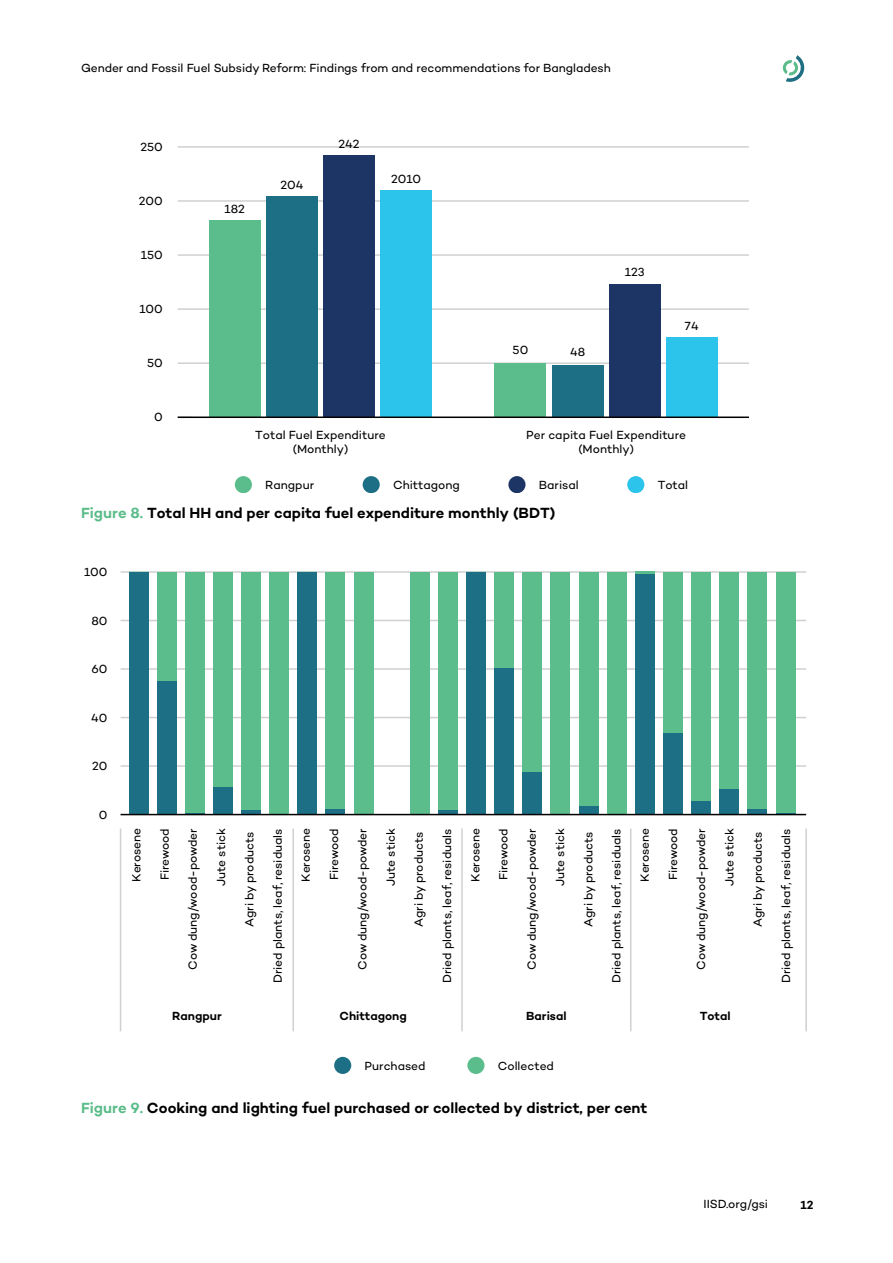
<style>
.page{position:relative;width:893px;height:1263px;background:#fff}
.page>*{position:absolute;margin:0;border:0;box-sizing:border-box;transform-origin:0 0}
.t1{font:600 15px "Campton";color:#000}
.t2{font:12px/14.4px "Campton";letter-spacing:-.005em;color:#000;text-align:center}
.t3{font:600 12px "Campton";color:#000}
.s1{color:#5bbc8a}
</style>
<div class="page">
<svg style="left:783px;top:55px;width:22px;height:27px"></svg>
<hr style="left:121px;top:765px;width:685px;height:2px;background:#cfd1d1">
<hr style="left:121px;top:717px;width:685px;height:1px;background:#cfd1d1">
<hr style="left:121px;top:668px;width:685px;height:2px;background:#cfd1d1">
<hr style="left:121px;top:620px;width:685px;height:1px;background:#cfd1d1">
<hr style="left:121px;top:571px;width:685px;height:2px;background:#cfd1d1">
<div style="left:467px;top:1057px;width:17px;height:17px;background:#5abd8b;border-radius:50%"></div>
<div style="left:334px;top:1057px;width:17px;height:17px;background:#1d6f85;border-radius:50%"></div>
<div style="left:129px;top:572px;width:19px;height:242px;background:#1d6f85"></div>
<div style="left:157px;top:572px;width:19px;height:109px;background:#5abd8b"></div>
<div style="left:157px;top:681px;width:19px;height:133px;background:#1d6f85"></div>
<div style="left:185px;top:572px;width:19px;height:241px;background:#5abd8b"></div>
<svg style="left:185px;top:813px;width:19px;height:1px"></svg>
<div style="left:213px;top:572px;width:20px;height:215px;background:#5abd8b"></div>
<div style="left:213px;top:787px;width:20px;height:27px;background:#1d6f85"></div>
<div style="left:241px;top:572px;width:20px;height:238px;background:#5abd8b"></div>
<svg style="left:241px;top:810px;width:20px;height:4px"></svg>
<div style="left:269px;top:572px;width:20px;height:242px;background:#5abd8b"></div>
<div style="left:298px;top:572px;width:19px;height:242px;background:#1d6f85"></div>
<div style="left:326px;top:572px;width:19px;height:237px;background:#5abd8b"></div>
<div style="left:326px;top:809px;width:19px;height:5px;background:#1d6f85"></div>
<div style="left:354px;top:572px;width:19px;height:242px;background:#5abd8b"></div>
<div style="left:410px;top:572px;width:19px;height:242px;background:#5abd8b"></div>
<div style="left:438px;top:572px;width:20px;height:238px;background:#5abd8b"></div>
<svg style="left:438px;top:810px;width:20px;height:4px"></svg>
<div style="left:466px;top:572px;width:20px;height:242px;background:#1d6f85"></div>
<div style="left:494px;top:572px;width:20px;height:96px;background:#5abd8b"></div>
<div style="left:494px;top:668px;width:20px;height:146px;background:#1d6f85"></div>
<div style="left:523px;top:572px;width:19px;height:200px;background:#5abd8b"></div>
<div style="left:523px;top:772px;width:19px;height:42px;background:#1d6f85"></div>
<div style="left:551px;top:572px;width:19px;height:242px;background:#5abd8b"></div>
<div style="left:579px;top:572px;width:19px;height:234px;background:#5abd8b"></div>
<div style="left:579px;top:806px;width:19px;height:8px;background:#1d6f85"></div>
<div style="left:607px;top:572px;width:19px;height:242px;background:#5abd8b"></div>
<svg style="left:635px;top:572px;width:19px;height:2px"></svg>
<div style="left:635px;top:574px;width:19px;height:240px;background:#1d6f85"></div>
<div style="left:663px;top:572px;width:20px;height:161px;background:#5abd8b"></div>
<div style="left:663px;top:733px;width:20px;height:81px;background:#1d6f85"></div>
<div style="left:691px;top:572px;width:20px;height:229px;background:#5abd8b"></div>
<div style="left:691px;top:801px;width:20px;height:13px;background:#1d6f85"></div>
<div style="left:719px;top:572px;width:20px;height:217px;background:#5abd8b"></div>
<div style="left:719px;top:789px;width:20px;height:25px;background:#1d6f85"></div>
<div style="left:748px;top:572px;width:19px;height:237px;background:#5abd8b"></div>
<div style="left:748px;top:809px;width:19px;height:5px;background:#1d6f85"></div>
<div style="left:776px;top:572px;width:19px;height:241px;background:#5abd8b"></div>
<svg style="left:776px;top:813px;width:19px;height:1px"></svg>
<hr style="left:121px;top:814px;width:685px;height:1px;background:#000">
<hr style="left:120px;top:828px;width:1px;height:203px;background:#cfd1d1">
<hr style="left:292px;top:828px;width:2px;height:203px;background:#cfd1d1">
<hr style="left:461px;top:828px;width:2px;height:203px;background:#cfd1d1">
<hr style="left:630px;top:828px;width:1px;height:203px;background:#cfd1d1">
<hr style="left:805px;top:828px;width:2px;height:203px;background:#cfd1d1">
<hr style="left:178px;top:362px;width:571px;height:2px;background:#cfd1d1">
<hr style="left:178px;top:308px;width:571px;height:2px;background:#cfd1d1">
<hr style="left:178px;top:254px;width:571px;height:2px;background:#cfd1d1">
<hr style="left:178px;top:200px;width:571px;height:2px;background:#cfd1d1">
<hr style="left:178px;top:146px;width:571px;height:2px;background:#cfd1d1">
<div style="left:380px;top:191px;width:52px;height:226px;background:#2cc4eb"></div>
<div style="left:323px;top:155px;width:52px;height:262px;background:#1d3564"></div>
<div style="left:266px;top:197px;width:52px;height:220px;background:#1d6f85"></div>
<div style="left:209px;top:220px;width:52px;height:197px;background:#5abd8b"></div>
<div style="left:666px;top:337px;width:51px;height:80px;background:#2cc4eb"></div>
<div style="left:609px;top:284px;width:51px;height:133px;background:#1d3564"></div>
<div style="left:552px;top:365px;width:51px;height:52px;background:#1d6f85"></div>
<div style="left:495px;top:364px;width:51px;height:53px;background:#5abd8b"></div>
<hr style="left:178px;top:416px;width:571px;height:2px;background:#000">
<svg style="left:235px;top:476px;width:17px;height:16px"></svg>
<svg style="left:363px;top:476px;width:17px;height:16px"></svg>
<svg style="left:508px;top:476px;width:17px;height:16px"></svg>
<svg style="left:627px;top:476px;width:17px;height:16px"></svg>
<p class="t2" style="left:81px;top:61px;width:531px">Gender and Fossil Fuel Subsidy Reform: Findings from and recommendations for Bangladesh</p>
<p class="t2" style="left:140px;top:139px;width:24px">250</p>
<p class="t2" style="left:139px;top:193px;width:25px">200</p>
<p class="t2" style="left:141px;top:247px;width:23px">150</p>
<p class="t2" style="left:139px;top:301px;width:25px">100</p>
<p class="t2" style="left:147px;top:355px;width:17px">50</p>
<p class="t2" style="left:154px;top:409px;width:10px">0</p>
<p class="t2" style="left:225px;top:201px;width:22px">182</p>
<p class="t2" style="left:280px;top:178px;width:25px">204</p>
<p class="t2" style="left:338px;top:137px;width:23px">242</p>
<p class="t2" style="left:391px;top:172px;width:32px">2010</p>
<p class="t2" style="left:513px;top:343px;width:17px">50</p>
<p class="t2" style="left:570px;top:344px;width:17px">48</p>
<p class="t2" style="left:625px;top:265px;width:21px">123</p>
<p class="t2" style="left:685px;top:318px;width:15px">74</p>
<p class="t2" style="left:255px;top:427px;width:132px">Total Fuel Expenditure (Monthly)</p>
<p class="t2" style="left:526px;top:427px;width:161px">Per capita Fuel Expenditure (Monthly)</p>
<p class="t2" style="left:265px;top:478px;width:50px">Rangpur</p>
<p class="t2" style="left:393px;top:478px;width:68px">Chittagong</p>
<p class="t2" style="left:539px;top:478px;width:41px">Barisal</p>
<p class="t2" style="left:658px;top:478px;width:32px">Total</p>
<p class="t1" style="left:81px;top:503px;width:476px"><span class="s1">Figure 8.</span> Total HH and per capita fuel expenditure monthly (BDT)</p>
<p class="t2" style="left:84px;top:565px;width:25px">100</p>
<p class="t2" style="left:91px;top:613px;width:18px">80</p>
<p class="t2" style="left:91px;top:662px;width:18px">60</p>
<p class="t2" style="left:91px;top:710px;width:18px">40</p>
<p class="t2" style="left:92px;top:759px;width:17px">20</p>
<p class="t2" style="left:99px;top:807px;width:10px">0</p>
<p class="t2" style="left:129px;top:881px;width:55px;rotate:-90deg">Kerosene</p>
<p class="t2" style="left:157px;top:880px;width:53px;rotate:-90deg">Firewood</p>
<p class="t2" style="left:185px;top:970px;width:143px;rotate:-90deg">Cow dung/wood-powder</p>
<p class="t2" style="left:214px;top:886px;width:59px;rotate:-90deg">Jute stick</p>
<p class="t2" style="left:242px;top:927px;width:97px;rotate:-90deg">Agri by products</p>
<p class="t2" style="left:270px;top:983px;width:156px;rotate:-90deg">Dried plants, leaf, residuals</p>
<p class="t2" style="left:298px;top:881px;width:55px;rotate:-90deg">Kerosene</p>
<p class="t2" style="left:327px;top:880px;width:53px;rotate:-90deg">Firewood</p>
<p class="t2" style="left:355px;top:970px;width:143px;rotate:-90deg">Cow dung/wood-powder</p>
<p class="t2" style="left:383px;top:886px;width:59px;rotate:-90deg">Jute stick</p>
<p class="t2" style="left:411px;top:927px;width:97px;rotate:-90deg">Agri by products</p>
<p class="t2" style="left:440px;top:983px;width:156px;rotate:-90deg">Dried plants, leaf, residuals</p>
<p class="t2" style="left:468px;top:881px;width:55px;rotate:-90deg">Kerosene</p>
<p class="t2" style="left:496px;top:880px;width:53px;rotate:-90deg">Firewood</p>
<p class="t2" style="left:524px;top:970px;width:143px;rotate:-90deg">Cow dung/wood-powder</p>
<p class="t2" style="left:552px;top:886px;width:59px;rotate:-90deg">Jute stick</p>
<p class="t2" style="left:581px;top:927px;width:97px;rotate:-90deg">Agri by products</p>
<p class="t2" style="left:609px;top:983px;width:156px;rotate:-90deg">Dried plants, leaf, residuals</p>
<p class="t2" style="left:637px;top:881px;width:55px;rotate:-90deg">Kerosene</p>
<p class="t2" style="left:665px;top:880px;width:53px;rotate:-90deg">Firewood</p>
<p class="t2" style="left:694px;top:970px;width:143px;rotate:-90deg">Cow dung/wood-powder</p>
<p class="t2" style="left:722px;top:886px;width:59px;rotate:-90deg">Jute stick</p>
<p class="t2" style="left:750px;top:927px;width:97px;rotate:-90deg">Agri by products</p>
<p class="t2" style="left:778px;top:983px;width:156px;rotate:-90deg">Dried plants, leaf, residuals</p>
<p class="t3" style="left:172px;top:1009px;width:51px">Rangpur</p>
<p class="t3" style="left:340px;top:1009px;width:69px">Chittagong</p>
<p class="t3" style="left:526px;top:1009px;width:42px">Barisal</p>
<p class="t3" style="left:700px;top:1009px;width:32px">Total</p>
<p class="t2" style="left:365px;top:1058px;width:62px">Purchased</p>
<p class="t2" style="left:498px;top:1058px;width:58px">Collected</p>
<p class="t1" style="left:81px;top:1098px;width:568px"><span class="s1">Figure 9.</span> Cooking and lighting fuel purchased or collected by district, per cent</p>
<p class="t2" style="left:703px;top:1196px;width:66px">IISD.org/gsi</p>
<p class="t3" style="left:801px;top:1197px;width:15px">12</p>
</div>
